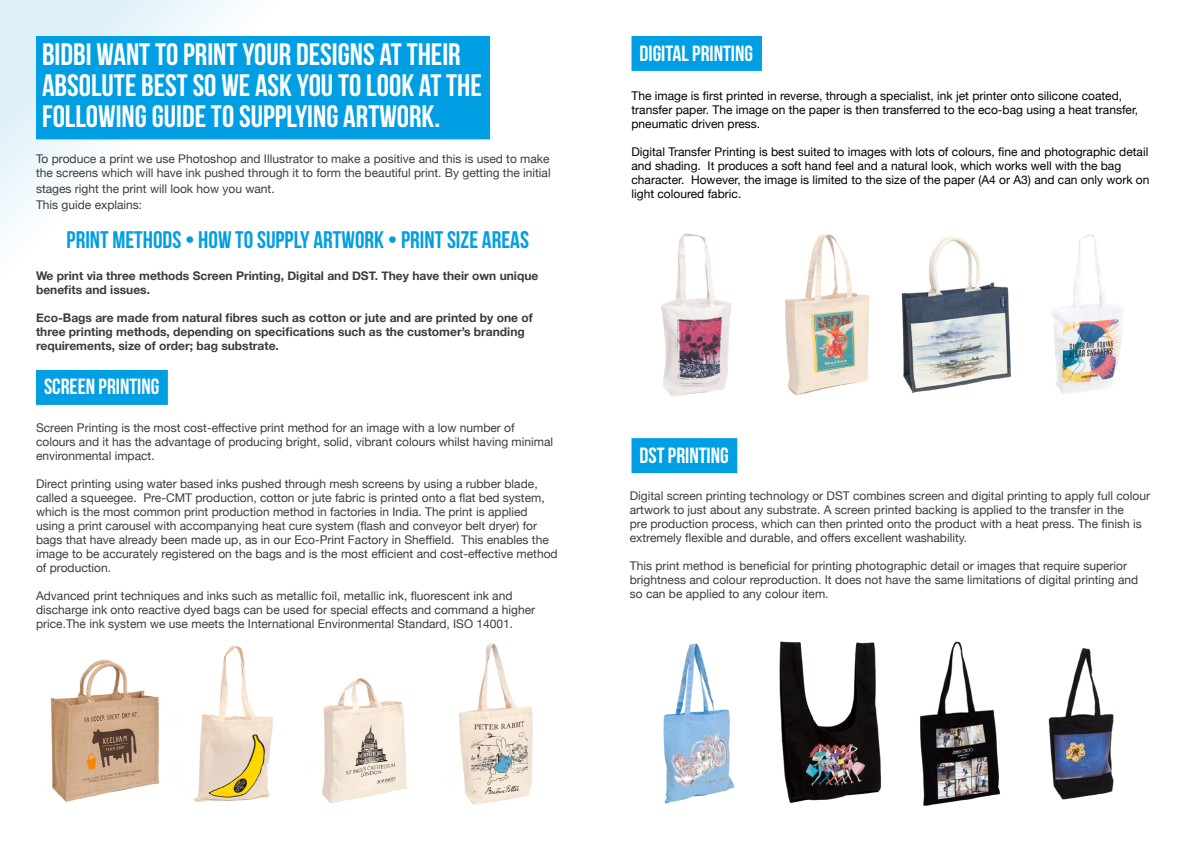
<style>
.page{position:relative;width:1191px;height:842px;background:#fff}
.page>*{position:absolute;margin:0;border:0;box-sizing:border-box;transform-origin:0 0}
.t1{font:700 31px/31px "Bebas Neue";color:#fff}
.t2{font:700 24px "Bebas Neue";color:#009fe3}
.t3{font:700 22px "Bebas Neue";color:#fff}
.t4{font:12px/14px "Helvetica Neue";color:#3c3c3b}
.t5{font:12px/14px "Helvetica Neue";color:#000}
.t6{font:700 12px/14px "Helvetica Neue";color:#3c3c3b}
</style>
<div class="page">
<img style="left:50px;top:645px;width:223px;height:157px">
<img style="left:322px;top:678px;width:85px;height:125px">
<img style="left:459px;top:643px;width:74px;height:162px">
<div style="left:635px;top:40px;width:123px;height:27px;background:#009fe3"></div>
<div style="left:631px;top:36px;width:131px;height:35px;border:8px solid #009fe3"></div>
<img style="left:661px;top:233px;width:462px;height:164px">
<div style="left:39px;top:39px;width:448px;height:97px;background:#009fe3"></div>
<div style="left:36px;top:36px;width:454px;height:103px;border:6px solid #009fe3"></div>
<div style="left:40px;top:374px;width:124px;height:27px;background:#009fe3"></div>
<div style="left:36px;top:370px;width:132px;height:35px;border:8px solid #009fe3"></div>
<div style="left:635px;top:442px;width:98px;height:27px;background:#009fe3"></div>
<div style="left:631px;top:438px;width:106px;height:35px;border:8px solid #009fe3"></div>
<img style="left:663px;top:641px;width:451px;height:165px">
<h1 class="t1" style="left:42px;top:39px;width:441px">BIDBI WANT TO PRINT YOUR DESIGNS AT THEIR<br>ABSOLUTE BEST SO WE ASK YOU TO LOOK AT THE<br>FOLLOWING GUIDE TO SUPPLYING ARTWORK.</h1>
<p class="t4" style="left:36px;top:152px;width:516px">To produce a print we use Photoshop and Illustrator to make a positive and this is used to make the screens which will have ink pushed through it to form the beautiful print. By getting the initial</p>
<p class="t4" style="left:36px;top:181px;width:240px;line-height:16.4px">stages right the print will look how you want.<br>This guide explains:</p>
<h2 class="t2" style="left:66px;top:226px;width:464px">PRINT METHODS • HOW TO SUPPLY ARTWORK • PRINT SIZE AREAS</h2>
<p class="t6" style="left:36px;top:269px;width:504px">We print via three methods Screen Printing, Digital and DST. They have their own unique benefits and issues.</p>
<p class="t6" style="left:36px;top:311px;width:498px">Eco-Bags are made from natural fibres such as cotton or jute and are printed by one of three printing methods, depending on specifications such as the customer’s branding requirements, size of order; bag substrate.</p>
<h3 class="t3" style="left:44px;top:375px;width:117px">SCREEN PRINTING</h3>
<p class="t4" style="left:36px;top:421px;width:518px">Screen Printing is the most cost-effective print method for an image with a low number of colours and it has the advantage of producing bright, solid, vibrant colours whilst having minimal environmental impact.</p>
<p class="t4" style="left:36px;top:477px;width:523px">Direct printing using water based inks pushed through mesh screens by using a rubber blade, called a squeegee. Pre-CMT production, cotton or jute fabric is printed onto a flat bed system, which is the most common print production method in factories in India. The print is applied using a print carousel with accompanying heat cure system (flash and conveyor belt dryer) for bags that have already been made up, as in our Eco-Print Factory in Sheffield. This enables the image to be accurately registered on the bags and is the most efficient and cost-effective method of production.</p>
<p class="t4" style="left:36px;top:589px;width:500px">Advanced print techniques and inks such as metallic foil, metallic ink, fluorescent ink and discharge ink onto reactive dyed bags can be used for special effects and command a higher price.The ink system we use meets the International Environmental Standard, ISO 14001.</p>
<h3 class="t3" style="left:639px;top:41px;width:115px">DIGITAL PRINTING</h3>
<p class="t5" style="left:631px;top:89px;width:508px">The image is first printed in reverse, through a specialist, ink jet printer onto silicone coated, transfer paper. The image on the paper is then transferred to the eco-bag using a heat transfer, pneumatic driven press.</p>
<p class="t5" style="left:631px;top:145px;width:519px">Digital Transfer Printing is best suited to images with lots of colours, fine and photographic detail and shading. It produces a soft hand feel and a natural look, which works well with the bag character. However, the image is limited to the size of the paper (A4 or A3) and can only work on light coloured fabric.</p>
<h3 class="t3" style="left:639px;top:443px;width:91px">DST PRINTING</h3>
<p class="t4" style="left:630px;top:489px;width:522px">Digital screen printing technology or DST combines screen and digital printing to apply full colour artwork to just about any substrate. A screen printed backing is applied to the transfer in the<br>pre production process, which can then printed onto the product with a heat press. The finish is extremely flexible and durable, and offers excellent washability.</p>
<p class="t4" style="left:630px;top:559px;width:510px">This print method is beneficial for printing photographic detail or images that require superior brightness and colour reproduction. It does not have the same limitations of digital printing and so can be applied to any colour item.</p>
</div>
